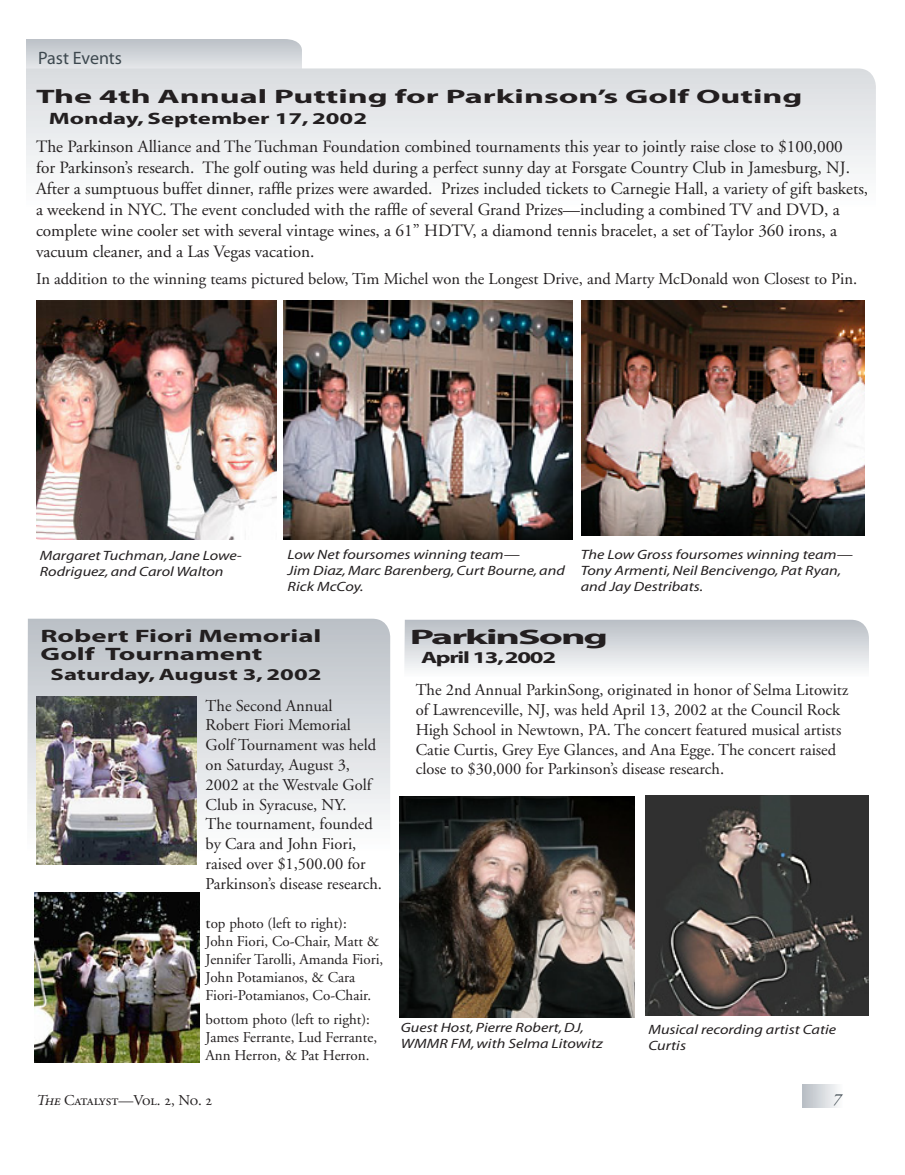
<style>
.page{position:relative;width:905px;height:1175px;background:#fff}
.page>*{position:absolute;margin:0;border:0;box-sizing:border-box;transform-origin:0 0}
.t1{font:700 21px "Myriad";letter-spacing:-.05em;color:#231f20;scale:2 1}
.t2{font:700 19.5px "Myriad";color:#231f20;scale:1.75 1}
.t3{font:700 18px/18px "Myriad";color:#231f20;scale:1.6 1}
.t4{font:18px "Myriad";color:#3d484f}
.t5{font:italic 18px "Adobe Garamond Regular SC";color:#3d484f}
.t6{font:17.25px/21px "Adobe Garamond";color:#231f20}
.t7{font:16.5px/19.8px "Adobe Garamond";color:#231f20}
.t8{font:700 16.5px "Myriad";color:#231f20;scale:1.5 1}
.t9{font:700 16.5px "Myriad";letter-spacing:-.05em;color:#231f20;scale:1.5 1}
.t10{font:15px/18px "Adobe Garamond";color:#231f20}
.t11{font:15px "Adobe Garamond Regular SC";letter-spacing:-.015em;color:#231f20}
.t12{font:italic 13.5px/16.2px "Myriad";color:#231f20;scale:1.2 1}
.s1{font-size:16.5px}
.s2{font-style:italic}
</style>
<div class="page">
<div style="left:802px;top:1084px;width:41px;height:23px;background:linear-gradient(to right,#b6bcc3,#fcfdfd)"></div>
<svg style="left:404px;top:620px;width:464px;height:50px;background:#d6dade"></svg>
<svg style="left:27px;top:618px;width:363px;height:247px"></svg>
<svg style="left:26px;top:39px;width:276px;height:29px;background:#cfd3d7"></svg>
<svg style="left:26px;top:68px;width:849px;height:233px"></svg>
<img style="left:36px;top:696px;width:160px;height:168px">
<img style="left:34px;top:893px;width:165px;height:169px">
<img style="left:36px;top:301px;width:240px;height:238px">
<img style="left:284px;top:301px;width:288px;height:238px">
<img style="left:581px;top:300px;width:283px;height:235px">
<img style="left:399px;top:797px;width:235px;height:220px">
<img style="left:645px;top:795px;width:223px;height:221px">
<p class="t4" style="left:38px;top:49px;width:85px">Past Events</p>
<p class="t2" style="left:36px;top:86px;width:439px">The 4th Annual Putting for Parkinson’s Golf Outing</p>
<p class="t8" style="left:49px;top:110px;width:214px">Monday, September 17, 2002</p>
<p class="t6" style="left:36px;top:137px;width:833px">The Parkinson Alliance and The Tuchman Foundation combined tournaments this year to jointly raise close to $100,000<br>for Parkinson’s research. The golf outing was held during a perfect sunny day at Forsgate Country Club in Jamesburg, NJ.<br>After a sumptuous buffet dinner, raffle prizes were awarded. Prizes included tickets to Carnegie Hall, a variety of gift baskets, a weekend in NYC. The event concluded with the raffle of several Grand Prizes—including a combined TV and DVD, a complete wine cooler set with several vintage wines, a 61” HDTV, a diamond tennis bracelet, a set of Taylor 360 irons, a vacuum cleaner, and a Las Vegas vacation.</p>
<p class="t7" style="left:36px;top:269px;width:822px">In addition to the winning teams pictured below, Tim Michel won the Longest Drive, and Marty McDonald won Closest to Pin.</p>
<p class="t12" style="left:40px;top:548px;width:170px">Margaret Tuchman, Jane Lowe-<br>Rodriguez, and Carol Walton</p>
<p class="t12" style="left:287px;top:547px;width:233px">Low Net foursomes winning team—<br>Jim Diaz, Marc Barenberg, Curt Bourne, and<br>Rick McCoy.</p>
<p class="t12" style="left:580px;top:547px;width:228px">The Low Gross foursomes winning team—<br>Tony Armenti, Neil Bencivengo, Pat Ryan, and Jay Destribats.</p>
<p class="t3" style="left:40px;top:628px;width:177px">Robert Fiori Memorial<br>Golf Tournament</p>
<p class="t8" style="left:50px;top:666px;width:182px">Saturday, August 3, 2002</p>
<p class="t7" style="left:206px;top:696px;width:178px">The Second Annual<br>Robert Fiori Memorial<br>Golf Tournament was held on Saturday, August 3,<br>2002 at the Westvale Golf<br>Club in Syracuse, NY.<br>The tournament, founded by Cara and John Fiori, raised over $1,500.00 for<br>Parkinson’s disease research.</p>
<p class="t10" style="left:206px;top:915px;width:179px"><span class="s1">t</span>op photo (left to right):<br>John Fiori, Co-Chair, Matt &amp;<br>Jennifer Tarolli, Amanda Fiori,<br>John Potamianos, &amp; Cara<br>Fiori-Potamianos, Co-Chair.</p>
<p class="t10" style="left:206px;top:1010px;width:173px">bottom photo (left to right):<br>James Ferrante, Lud Ferrante,<br>Ann Herron, &amp; Pat Herron.</p>
<p class="t1" style="left:410px;top:626px;width:101px">ParkinSong</p>
<p class="t9" style="left:421px;top:649px;width:92px">April 13,2002</p>
<p class="t7" style="left:416px;top:680px;width:434px">The 2nd Annual ParkinSong, originated in honor of Selma Litowitz of Lawrenceville, NJ, was held April 13, 2002 at the Council Rock High School in Newtown, PA. The concert featured musical artists Catie Curtis, Grey Eye Glances, and Ana Egge. The concert raised close to $30,000 for Parkinson’s disease research.</p>
<p class="t12" style="left:400px;top:1020px;width:170px">Guest Host, Pierre Robert, DJ,<br>WMMR FM, with Selma Litowitz</p>
<p class="t12" style="left:648px;top:1021px;width:158px">Musical recording artist Catie<br>Curtis</p>
<p class="t11" style="left:36px;top:1092px;width:178px"><span class="s2">The</span> Catalyst—Vol. 2, No. 2</p>
<p class="t5" style="left:833px;top:1087px;width:14px">7</p>
</div>
